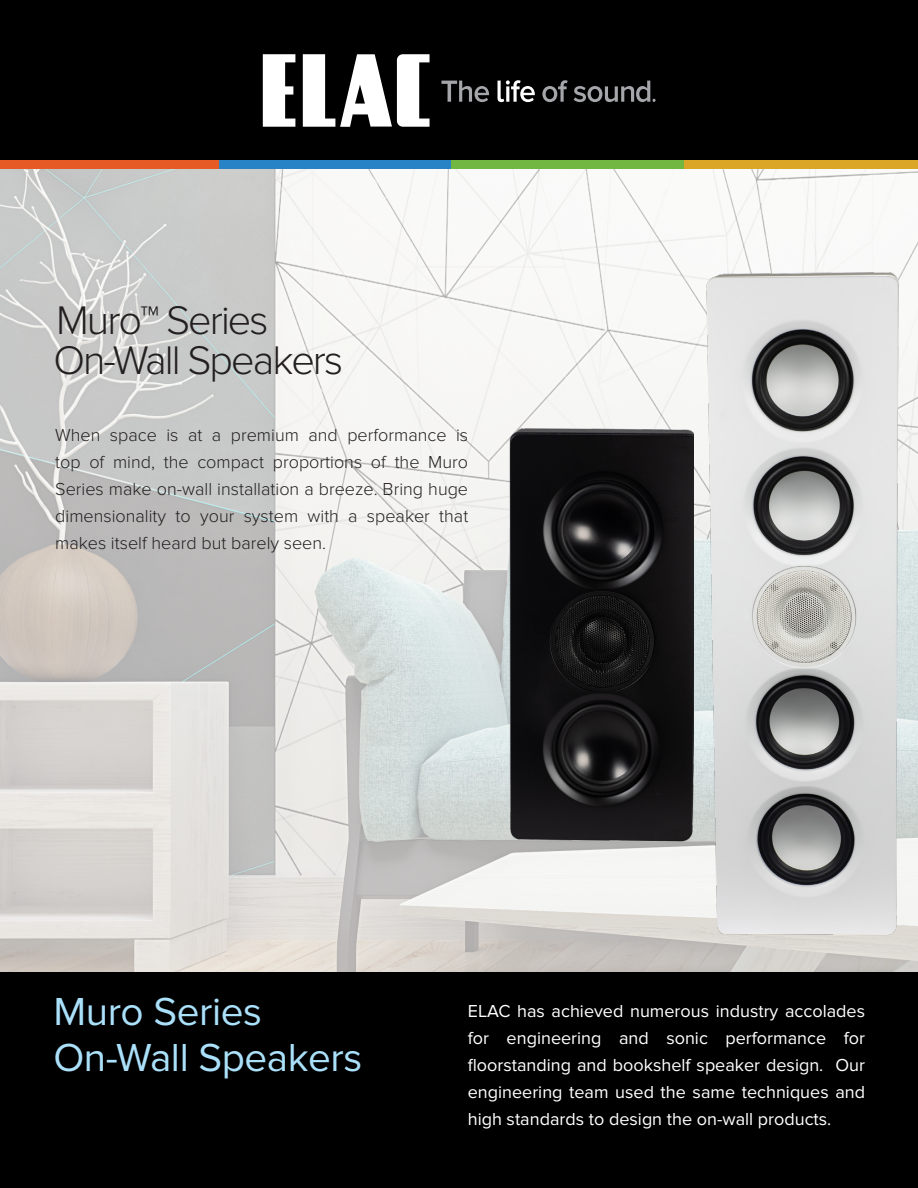
<style>
.page{position:relative;width:918px;height:1188px;background:#fff}
.page>*{position:absolute;margin:0;border:0;box-sizing:border-box;transform-origin:0 0}
.t1{font:300 41.4px "Proxima Nova";letter-spacing:-.045em;color:#231f20}
.t2{font:40.5px "Proxima Nova";letter-spacing:-.01em;color:#aae0f9}
.t3{font:18px/27px "Proxima Nova";color:#fff;text-align:justify}
.t4{font:300 18px/27px "Proxima Nova";color:#231f20;text-align:justify}
.s1{font-weight:400}
</style>
<div class="page">
<img style="left:0;top:169px;width:918px;height:803px">
<div style="left:0;top:972px;width:918px;height:216px;background:#000001"></div>
<div style="left:0;top:0;width:918px;height:162px;background:#000001"></div>
<svg style="left:263px;top:54px;width:167px;height:73px"></svg>
<svg style="left:542px;top:80px;width:114px;height:22px"></svg>
<svg style="left:498px;top:80px;width:37px;height:22px"></svg>
<svg style="left:441px;top:81px;width:48px;height:21px"></svg>
<img style="left:502px;top:410px;width:192px;height:466px">
<img style="left:697px;top:219px;width:209px;height:737px">
<div style="left:219px;top:160px;width:233px;height:9px;background:#2783c5"></div>
<div style="left:0;top:160px;width:219px;height:9px;background:#e55a25"></div>
<div style="left:452px;top:160px;width:233px;height:9px;background:#73b743"></div>
<div style="left:685px;top:160px;width:233px;height:9px;background:#dba626"></div>
<p class="t1" style="left:56px;top:296px;width:214px">Muro<span class="s1">™</span> Series</p>
<p class="t1" style="left:53px;top:336px;width:291px">On-Wall Speakers</p>
<p class="t4" style="left:55px;top:422px;width:415px">When space is at a premium and performance is top of mind, the compact proportions of the Muro Series make on-wall installation a breeze. Bring huge dimensionality to your system with a speaker that makes itself heard but barely seen.</p>
<p class="t2" style="left:53px;top:989px;width:210px">Muro Series</p>
<p class="t2" style="left:53px;top:1034px;width:310px">On-Wall Speakers</p>
<p class="t3" style="left:468px;top:998px;width:399px">ELAC has achieved numerous industry accolades for engineering and sonic performance for floorstanding and bookshelf speaker design. Our engineering team used the same techniques and high standards to design the on-wall products.</p>
</div>
